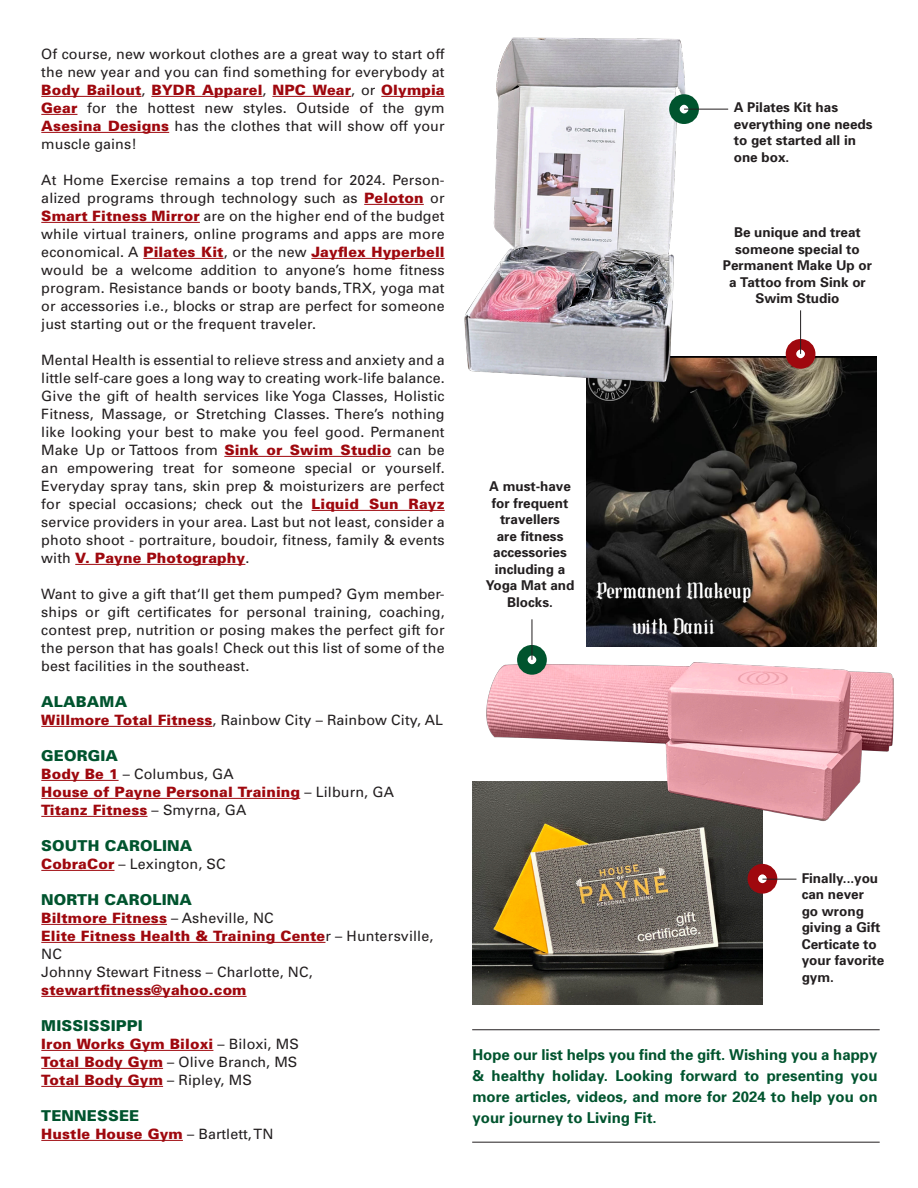
<style>
.page{position:relative;width:918px;height:1188px;background:#fff}
.page>*{position:absolute;margin:0;border:0;box-sizing:border-box;transform-origin:0 0}
.Body_Copy{font:700 15px/21px "Univers";color:#00542e;text-align:justify}
.Body_Copy-2{font:900 15px "Univers";letter-spacing:.01em;color:#00542e}
.Body_Copy-3{font:14.25px/18px "Univers";letter-spacing:.01em;color:#231f20;text-align:justify}
.Body_Copy-4{font:900 14.25px/18px "Univers";letter-spacing:.01em;color:#9f080e}
.Body_Copy-5{font:700 13.5px/16.5px "Univers";color:#231f20}
.s1{font-weight:900;color:#9f080e}
.s2{font-weight:400;color:#231f20}
</style>
<div class="page">
<hr style="left:41px;top:96px;width:101px;height:1px;background:#9f080e">
<hr style="left:151px;top:96px;width:112px;height:1px;background:#9f080e">
<hr style="left:272px;top:96px;width:79px;height:1px;background:#9f080e">
<hr style="left:381px;top:96px;width:64px;height:1px;background:#9f080e">
<hr style="left:41px;top:114px;width:36px;height:1px;background:#9f080e">
<hr style="left:41px;top:132px;width:128px;height:1px;background:#9f080e">
<hr style="left:364px;top:204px;width:60px;height:1px;background:#9f080e">
<hr style="left:41px;top:222px;width:159px;height:1px;background:#9f080e">
<hr style="left:143px;top:258px;width:81px;height:1px;background:#9f080e">
<hr style="left:311px;top:258px;width:134px;height:1px;background:#9f080e">
<hr style="left:224px;top:456px;width:167px;height:1px;background:#9f080e">
<hr style="left:312px;top:510px;width:133px;height:1px;background:#9f080e">
<hr style="left:75px;top:564px;width:170px;height:1px;background:#9f080e">
<hr style="left:41px;top:726px;width:172px;height:1px;background:#9f080e">
<hr style="left:41px;top:780px;width:78px;height:1px;background:#9f080e">
<hr style="left:41px;top:798px;width:259px;height:1px;background:#9f080e">
<hr style="left:41px;top:816px;width:107px;height:1px;background:#9f080e">
<hr style="left:41px;top:870px;width:73px;height:1px;background:#9f080e">
<hr style="left:41px;top:924px;width:126px;height:1px;background:#9f080e">
<hr style="left:41px;top:942px;width:284px;height:1px;background:#9f080e">
<hr style="left:41px;top:996px;width:206px;height:1px;background:#9f080e">
<hr style="left:41px;top:1050px;width:172px;height:1px;background:#9f080e">
<hr style="left:41px;top:1068px;width:122px;height:1px;background:#9f080e">
<hr style="left:41px;top:1086px;width:122px;height:1px;background:#9f080e">
<hr style="left:41px;top:1140px;width:142px;height:1px;background:#9f080e">
<img style="left:472px;top:836px;width:290px;height:168px">
<img style="left:586px;top:357px;width:291px;height:279px">
<img style="left:464px;top:37px;width:258px;height:359px">
<img style="left:472px;top:636px;width:422px;height:200px">
<svg style="left:674px;top:100px;width:20px;height:19px"></svg>
<div style="left:669px;top:94px;width:30px;height:30px;border:10px solid #00542e;border-radius:50%"></div>
<hr style="left:684px;top:109px;width:44px;height:1px;background:#231f20">
<svg style="left:791px;top:344px;width:19px;height:20px"></svg>
<div style="left:786px;top:339px;width:29px;height:30px;border:10px solid #9f080e;border-radius:50%"></div>
<hr style="left:800px;top:310px;width:1px;height:44px;background:#231f20">
<svg style="left:522px;top:650px;width:20px;height:19px"></svg>
<div style="left:517px;top:645px;width:30px;height:30px;border:10px solid #00542e;border-radius:50%"></div>
<hr style="left:532px;top:619px;width:1px;height:41px;background:#231f20">
<svg style="left:753px;top:869px;width:19px;height:19px"></svg>
<div style="left:748px;top:864px;width:29px;height:30px;border:10px solid #9f080e;border-radius:50%"></div>
<hr style="left:762px;top:879px;width:34px;height:1px;background:#231f20">
<hr style="left:472px;top:1029px;width:408px;height:1px;background:#231f20">
<hr style="left:472px;top:1142px;width:408px;height:1px;background:#231f20">
<p class="Body_Copy-3" style="left:41px;top:45px;width:405px">Of course, new workout clothes are a great way to start off the new year and you can find something for everybody at <span class="s1">Body Bailout</span>, <span class="s1">BYDR Apparel</span>, <span class="s1">NPC Wear</span>, or <span class="s1">Olympia Gear</span> for the hottest new styles. Outside of the gym <span class="s1">Asesina Designs</span> has the clothes that will show off your muscle gains!</p>
<p class="Body_Copy-3" style="left:41px;top:171px;width:405px">At Home Exercise remains a top trend for 2024. Person&shy;alized programs through technology such as <span class="s1">Peloton</span> or <span class="s1">Smart Fitness Mirror</span> are on the higher end of the budget while virtual trainers, online programs and apps are more economical. A <span class="s1">Pilates Kit</span>, or the new <span class="s1">Jayflex Hyperbell </span>would be a welcome addition to anyone’s home fitness program. Resistance bands or booty bands, TRX, yoga mat or accessories i.e., blocks or strap are perfect for someone just starting out or the frequent traveler.</p>
<p class="Body_Copy-3" style="left:41px;top:351px;width:405px">Mental Health is essential to relieve stress and anxiety and a little self-care goes a long way to creating work-life balance.<br>Give the gift of health services like Yoga Classes, Holistic Fitness, Massage, or Stretching Classes. There’s nothing like looking your best to make you feel good. Permanent Make Up or Tattoos from <span class="s1">Sink or Swim Studio</span> can be an empowering treat for someone special or yourself.<br>Everyday spray tans, skin prep &amp; moisturizers are perfect for special occasions; check out the <span class="s1">Liquid Sun Rayz </span>service providers in your area. Last but not least, consider a photo shoot - portraiture, boudoir, fitness, family &amp; events with <span class="s1">V. Payne Photography</span>.</p>
<p class="Body_Copy-3" style="left:41px;top:585px;width:405px">Want to give a gift that‘ll get them pumped? Gym member&shy;ships or gift certificates for personal training, coaching, contest prep, nutrition or posing makes the perfect gift for the person that has goals! Check out this list of some of the best facilities in the southeast.</p>
<p class="Body_Copy-2" style="left:41px;top:692px;width:87px">ALABAMA</p>
<p class="Body_Copy-3" style="left:41px;top:711px;width:403px"><span class="s1">Willmore Total Fitness</span>, Rainbow City – Rainbow City, AL</p>
<p class="Body_Copy-2" style="left:41px;top:746px;width:78px">GEORGIA</p>
<p class="Body_Copy-3" style="left:41px;top:765px;width:194px"><span class="s1">Body Be 1</span> – Columbus, GA</p>
<p class="Body_Copy-4" style="left:41px;top:783px;width:354px">House of Payne Personal Training <span class="s2">– Lilburn, GA</span></p>
<p class="Body_Copy-4" style="left:41px;top:801px;width:207px">Titanz Fitness <span class="s2">– Smyrna, GA</span></p>
<p class="Body_Copy-2" style="left:41px;top:836px;width:153px">SOUTH CAROLINA</p>
<p class="Body_Copy-3" style="left:41px;top:855px;width:186px"><span class="s1">CobraCor</span> – Lexington, SC</p>
<p class="Body_Copy-2" style="left:41px;top:890px;width:152px">NORTH CAROLINA</p>
<p class="Body_Copy-4" style="left:41px;top:909px;width:234px">Biltmore Fitness <span class="s2">– Asheville, NC</span></p>
<p class="Body_Copy-4" style="left:41px;top:927px;width:394px">Elite Fitness Health &amp; Training Cente<span class="s2">r – Huntersville,<br>NC</span></p>
<p class="Body_Copy-3" style="left:41px;top:963px;width:273px">Johnny Stewart Fitness – Charlotte, NC, <span class="s1">stewartfitness@yahoo.com</span></p>
<p class="Body_Copy-2" style="left:41px;top:1016px;width:103px">MISSISSIPPI</p>
<p class="Body_Copy-4" style="left:41px;top:1035px;width:259px">Iron Works Gym Biloxi <span class="s2">– Biloxi, MS</span></p>
<p class="Body_Copy-3" style="left:41px;top:1053px;width:258px"><span class="s1">Total Body Gym</span> – Olive Branch, MS</p>
<p class="Body_Copy-4" style="left:41px;top:1071px;width:212px">Total Body Gym <span class="s2">– Ripley, MS</span></p>
<p class="Body_Copy-2" style="left:41px;top:1106px;width:99px">TENNESSEE</p>
<p class="Body_Copy-4" style="left:41px;top:1125px;width:234px">Hustle House Gym <span class="s2">– Bartlett, TN</span></p>
<p class="Body_Copy-5" style="left:734px;top:99px;width:140px">A Pilates Kit has everything one needs to get started all in one box.</p>
<p class="Body_Copy-5" style="left:486px;top:478px;width:90px;text-align:center">A must-have for frequent travellers<br>are fitness accessories including a<br>Yoga Mat and<br>Blocks.</p>
<p class="Body_Copy-5" style="left:723px;top:224px;width:151px;text-align:center">Be unique and treat someone special to<br>Permanent Make Up or a Tattoo from Sink or<br>Swim Studio</p>
<p class="Body_Copy-5" style="left:802px;top:870px;width:84px">Finally...you can never<br>go wrong giving a Gift<br>Certicate to your favorite gym.</p>
<p class="Body_Copy" style="left:472px;top:1044px;width:407px">Hope our list helps you find the gift. Wishing you a happy &amp; healthy holiday. Looking forward to presenting you more articles, videos, and more for 2024 to help you on your journey to Living Fit.</p>
</div>
